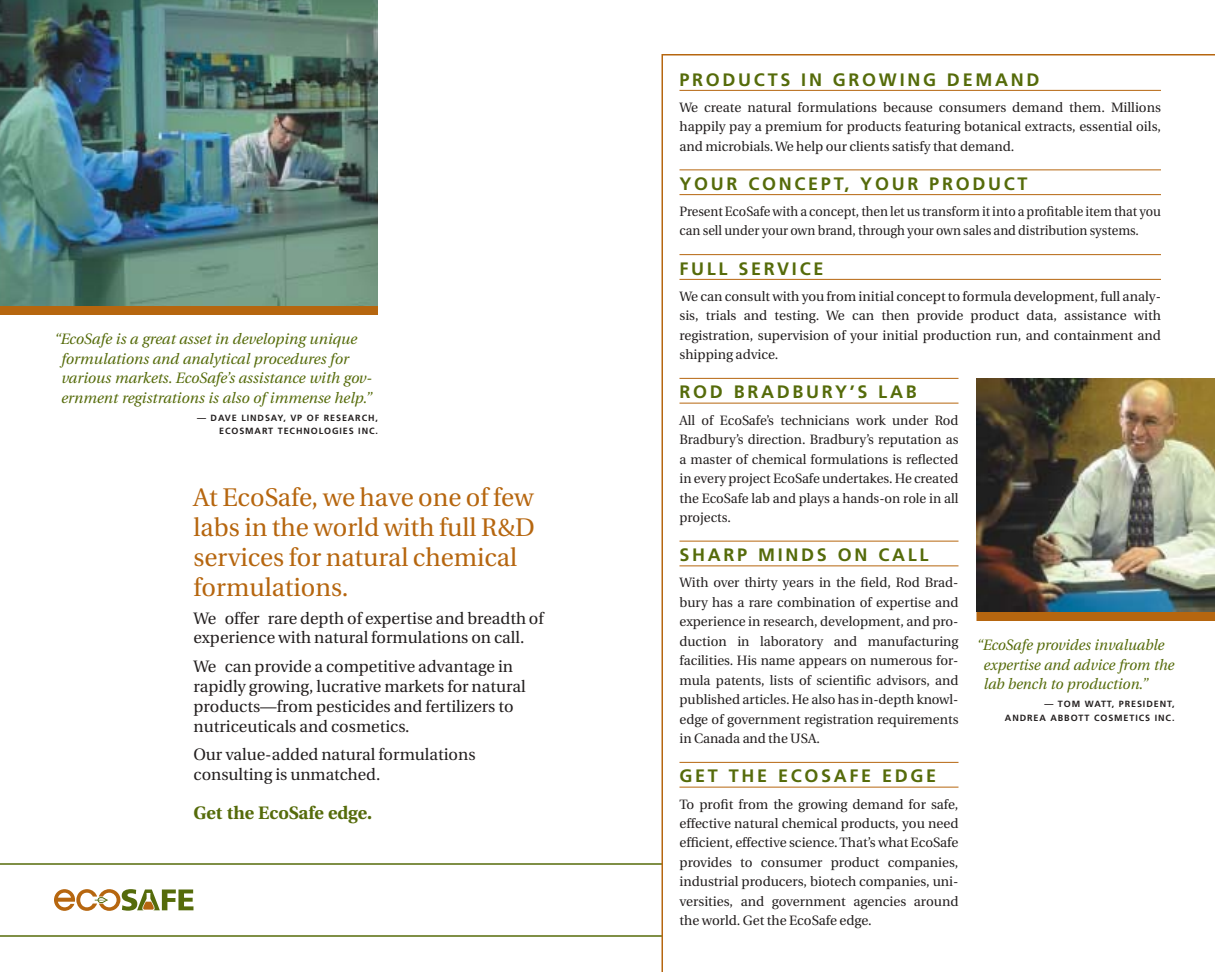
<style>
.page{position:relative;width:1215px;height:972px;background:#fff}
.page>*{position:absolute;margin:0;border:0;box-sizing:border-box;transform-origin:0 0}
.t1{font:25.5px/30px "Utopia";color:#b6660f}
.t2{font:700 18px "Frutiger";letter-spacing:.15em;color:#556b0a}
.t3{font:700 18px "Utopia";color:#556b0a}
.t4{font:16.5px/19.8px "Utopia";color:#231f1f}
.t5{font:italic 15px/19.5px "Utopia";color:#556b0a}
.t6{font:13.5px/19.5px "Utopia";color:#231f1f;text-align:justify}
.t7{font:13.5px/19.5px "Utopia";color:#231f1f;scale:.95 1}
.t8{font:700 9px/13.5px "Frutiger";letter-spacing:.1em;color:#231f1f;text-align:right}
</style>
<div class="page">
<img style="left:0;top:0;width:378px;height:306px">
<svg style="left:54px;top:889px;width:139px;height:22px"></svg>
<div style="left:0;top:306px;width:378px;height:9px;background:#b6660f"></div>
<hr style="left:0;top:863px;width:1215px;height:2px;background:#556b0a">
<hr style="left:0;top:935px;width:1215px;height:2px;background:#556b0a">
<svg style="left:662px;top:54px;width:553px;height:918px"></svg>
<div style="left:680px;top:72px;width:481px;height:864px;background:#fff"></div>
<hr style="left:680px;top:90px;width:481px;height:1px;background:#b6660f">
<hr style="left:680px;top:170px;width:481px;height:1px;background:#b6660f">
<hr style="left:680px;top:194px;width:481px;height:1px;background:#b6660f">
<hr style="left:680px;top:254px;width:481px;height:1px;background:#b6660f">
<hr style="left:680px;top:279px;width:481px;height:1px;background:#b6660f">
<hr style="left:680px;top:378px;width:278px;height:1px;background:#b6660f">
<hr style="left:680px;top:403px;width:278px;height:1px;background:#b6660f">
<hr style="left:680px;top:541px;width:278px;height:1px;background:#b6660f">
<hr style="left:680px;top:566px;width:278px;height:1px;background:#b6660f">
<hr style="left:680px;top:762px;width:278px;height:1px;background:#b6660f">
<hr style="left:680px;top:787px;width:278px;height:1px;background:#b6660f">
<img style="left:977px;top:378px;width:238px;height:234px">
<div style="left:976px;top:612px;width:239px;height:9px;background:#b6660f"></div>
<div style="left:976px;top:639px;width:198px;height:279px;background:#fff"></div>
<p class="t5" style="left:61px;top:331px;width:313px;text-indent:-7px">“EcoSafe is a great asset in developing unique formulations and analytical procedures for various markets. EcoSafe’s assistance with gov&shy;ernment registrations is also of immense help.”</p>
<p class="t8" style="left:197px;top:411px;width:182px">— DAVE LINDSAY, VP OF RESEARCH,<br>ECOSMART TECHNOLOGIES INC.</p>
<h1 class="t1" style="left:194px;top:485px;width:343px">At EcoSafe, we have one of few labs in the world with full R&amp;D services for natural chemical formulations.</h1>
<p class="t4" style="left:194px;top:610px;width:352px">We offer rare depth of expertise and breadth of experience with natural formulations on call.</p>
<p class="t4" style="left:194px;top:658px;width:334px">We can provide a competitive advantage in rapidly growing, lucrative markets for natural products—from pesticides and fertilizers to nutriceuticals and cosmetics.</p>
<p class="t4" style="left:194px;top:746px;width:284px">Our value-added natural formulations consulting is unmatched.</p>
<h2 class="t3" style="left:194px;top:806px;width:180px">Get the EcoSafe edge.</h2>
<h2 class="t2" style="left:680px;top:72px;width:361px">PRODUCTS IN GROWING DEMAND</h2>
<p class="t6" style="left:679px;top:99px;width:483px">We create natural formulations because consumers demand them. Millions happily pay a premium for products featuring botanical extracts, essential oils, and microbials. We help our clients satisfy that demand.</p>
<h2 class="t2" style="left:680px;top:176px;width:350px">YOUR CONCEPT, YOUR PRODUCT</h2>
<p class="t7" style="left:680px;top:203px;width:508px">Present EcoSafe with a concept, then let us transform it into a profitable item that you can sell under your own brand, through your own sales and distribution systems.</p>
<h2 class="t2" style="left:680px;top:261px;width:145px">FULL SERVICE</h2>
<p class="t6" style="left:680px;top:288px;width:483px">We can consult with you from initial concept to formula development, full analy&shy;sis, trials and testing. We can then provide product data, assistance with registration, supervision of your initial production run, and containment and shipping advice.</p>
<h2 class="t2" style="left:680px;top:385px;width:239px">ROD BRADBURY’S LAB</h2>
<p class="t6" style="left:680px;top:411px;width:281px">All of EcoSafe’s technicians work under Rod Bradbury’s direction. Bradbury’s reputation as a master of chemical formulations is reflected in every project EcoSafe undertakes. He created the EcoSafe lab and plays a hands-on role in all projects.</p>
<h2 class="t2" style="left:680px;top:547px;width:251px">SHARP MINDS ON CALL</h2>
<p class="t6" style="left:680px;top:574px;width:281px">With over thirty years in the field, Rod Brad&shy;bury has a rare combination of expertise and experience in research, development, and pro&shy;duction in laboratory and manufacturing facilities. His name appears on numerous for&shy;mula patents, lists of scientific advisors, and published articles. He also has in-depth knowl&shy;edge of government registration requirements in Canada and the USA.</p>
<h2 class="t2" style="left:680px;top:769px;width:258px">GET THE ECOSAFE EDGE</h2>
<p class="t6" style="left:680px;top:795px;width:281px">To profit from the growing demand for safe, effective natural chemical products, you need efficient, effective science. That’s what EcoSafe provides to consumer product companies, industrial producers, biotech companies, uni&shy;versities, and government agencies around the world. Get the EcoSafe edge.</p>
<p class="t5" style="left:983px;top:637px;width:192px;text-indent:-7px">“EcoSafe provides invaluable expertise and advice from the lab bench to production.”</p>
<p class="t8" style="left:1005px;top:698px;width:171px">— TOM WATT, PRESIDENT,<br>ANDREA ABBOTT COSMETICS INC.</p>
</div>
